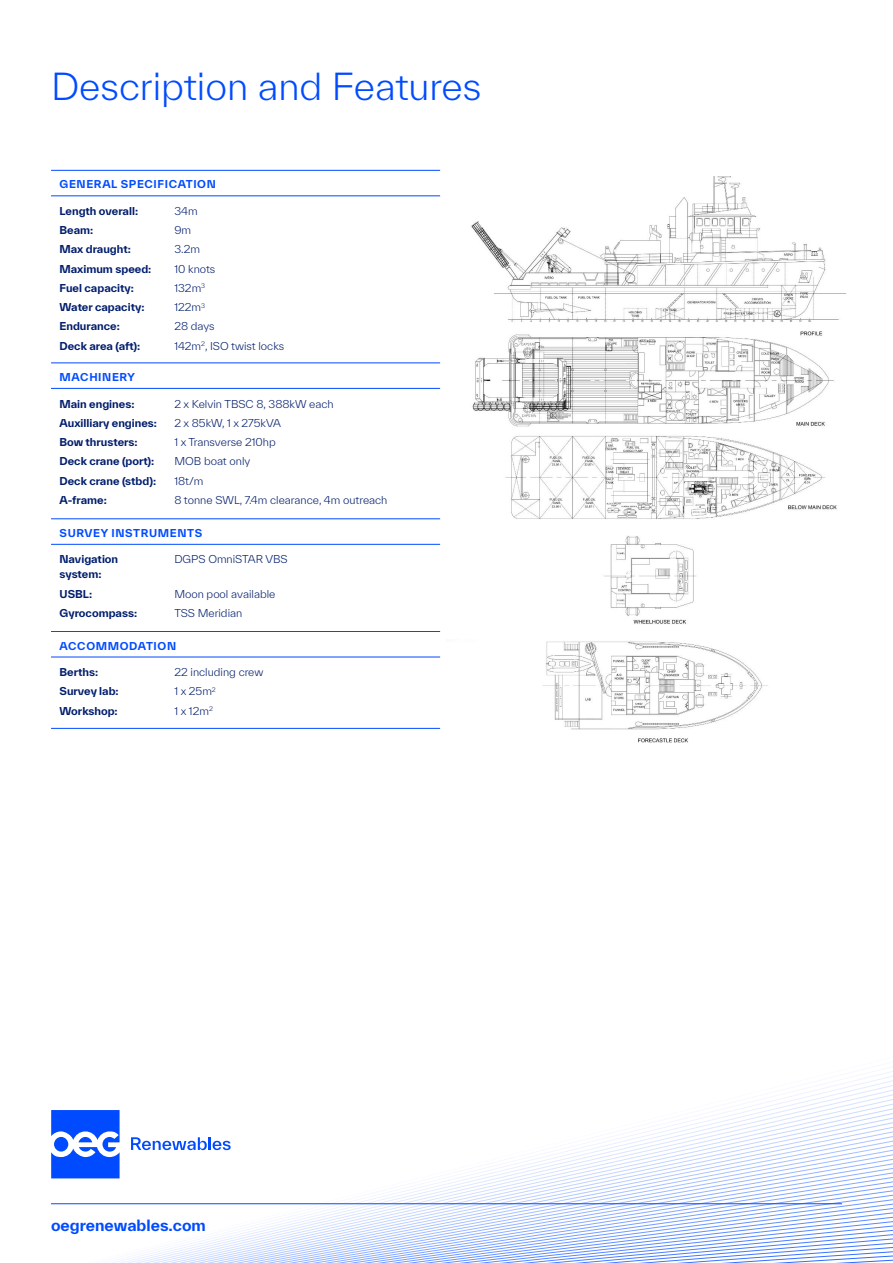
<style>
.page{position:relative;width:893px;height:1263px;background:#fff}
.page>*{position:absolute;margin:0;border:0;box-sizing:border-box;transform-origin:0 0}
.t1{font:300 36px "TWK Everett OEG";color:#004bff}
.t2{font:700 15px "TWK Everett OEG";color:#004bff}
.t3{font:700 10.5px/19.2px "TWK Everett OEG";color:#001d6c}
.t4{font:300 10.5px "TWK Everett OEG";color:#001d6c}
.t5{font:700 10.5px "TWK Everett OEG";letter-spacing:.06em;color:#004bff}
</style>
<div class="page">
<svg style="left:51px;top:362px;width:389px;height:366px"></svg>
<hr style="left:51px;top:170px;width:389px;height:1px;background:#004bff">
<hr style="left:51px;top:196px;width:389px;height:1px;background:#004bff">
<hr style="left:51px;top:363px;width:389px;height:1px;background:#004bff">
<hr style="left:51px;top:388px;width:389px;height:1px;background:#004bff">
<hr style="left:51px;top:518px;width:389px;height:1px;background:#004bff">
<hr style="left:51px;top:544px;width:389px;height:1px;background:#004bff">
<hr style="left:51px;top:728px;width:389px;height:1px;background:#004bff">
<hr style="left:51px;top:631px;width:389px;height:1px;background:#004bff">
<hr style="left:51px;top:657px;width:389px;height:1px;background:#004bff">
<img style="left:471px;top:176px;width:375px;height:566px">
<svg style="left:51px;top:1067px;width:842px;height:196px"></svg>
<svg style="left:131px;top:1137px;width:100px;height:13px"></svg>
<svg style="left:51px;top:1110px;width:69px;height:68px"></svg>
<div style="left:54px;top:1137px;width:14px;height:14px;background:#004bff;border-radius:50%"></div>
<hr style="left:51px;top:1203px;width:791px;height:1px;background:#004bff">
<h1 class="t1" style="left:51px;top:62px;width:432px">Description and Features</h1>
<p class="t5" style="left:60px;top:177px;width:158px">GENERAL SPECIFICATION</p>
<p class="t3" style="left:60px;top:201px;width:80px">Length overall:</p>
<p class="t4" style="left:174px;top:204px;width:25px">34m</p>
<p class="t3" style="left:60px;top:220px;width:35px">Beam:</p>
<p class="t4" style="left:174px;top:223px;width:18px">9m</p>
<p class="t3" style="left:60px;top:240px;width:73px">Max draught:</p>
<p class="t4" style="left:174px;top:242px;width:27px">3.2m</p>
<p class="t3" style="left:60px;top:259px;width:93px">Maximum speed:</p>
<p class="t4" style="left:174px;top:262px;width:43px">10 knots</p>
<p class="t3" style="left:60px;top:278px;width:76px">Fuel capacity:</p>
<p class="t4" style="left:174px;top:281px;width:32px">132m<sup>3</sup></p>
<p class="t3" style="left:60px;top:297px;width:86px">Water capacity:</p>
<p class="t4" style="left:174px;top:300px;width:32px">122m<sup>3</sup></p>
<p class="t3" style="left:60px;top:317px;width:62px">Endurance:</p>
<p class="t4" style="left:174px;top:319px;width:42px">28 days</p>
<p class="t3" style="left:60px;top:336px;width:82px">Deck area (aft):</p>
<p class="t4" style="left:174px;top:339px;width:111px">142m<sup>2</sup>, ISO twist locks</p>
<p class="t5" style="left:60px;top:369px;width:77px">MACHINERY</p>
<p class="t3" style="left:60px;top:394px;width:76px">Main engines:</p>
<p class="t4" style="left:174px;top:396px;width:161px">2 x Kelvin TBSC 8, 388kW each</p>
<p class="t3" style="left:60px;top:413px;width:99px">Auxilliary engines:</p>
<p class="t4" style="left:174px;top:416px;width:108px">2 x 85kW, 1 x 275kVA</p>
<p class="t3" style="left:60px;top:432px;width:80px">Bow thrusters:</p>
<p class="t4" style="left:174px;top:435px;width:103px">1 x Transverse 210hp</p>
<p class="t3" style="left:60px;top:452px;width:96px">Deck crane (port):</p>
<p class="t4" style="left:174px;top:454px;width:77px">MOB boat only</p>
<p class="t3" style="left:60px;top:471px;width:98px">Deck crane (stbd):</p>
<p class="t4" style="left:174px;top:473px;width:30px">18t/m</p>
<p class="t3" style="left:60px;top:490px;width:49px">A-frame:</p>
<p class="t4" style="left:174px;top:493px;width:215px">8 tonne SWL, 7.4m clearance, 4m outreach</p>
<p class="t5" style="left:60px;top:525px;width:144px">SURVEY INSTRUMENTS</p>
<p class="t3" style="left:60px;top:550px;width:60px">Navigation</p>
<p class="t4" style="left:174px;top:552px;width:115px">DGPS OmniSTAR VBS</p>
<p class="t3" style="left:60px;top:565px;width:43px">system:<br>USBL:</p>
<p class="t4" style="left:174px;top:587px;width:103px">Moon pool available</p>
<p class="t3" style="left:60px;top:603px;width:79px">Gyrocompass:</p>
<p class="t4" style="left:174px;top:606px;width:69px">TSS Meridian</p>
<p class="t5" style="left:60px;top:638px;width:118px">ACCOMMODATION</p>
<p class="t3" style="left:60px;top:662px;width:40px">Berths:</p>
<p class="t4" style="left:174px;top:665px;width:91px">22 including crew</p>
<p class="t3" style="left:60px;top:682px;width:61px">Survey lab:</p>
<p class="t4" style="left:174px;top:684px;width:43px">1 x 25m<sup>2</sup></p>
<p class="t3" style="left:60px;top:701px;width:60px">Workshop:</p>
<p class="t4" style="left:174px;top:704px;width:40px">1 x 12m<sup>2</sup></p>
<h2 class="t2" style="left:51px;top:1215px;width:156px">oegrenewables.com</h2>
</div>
